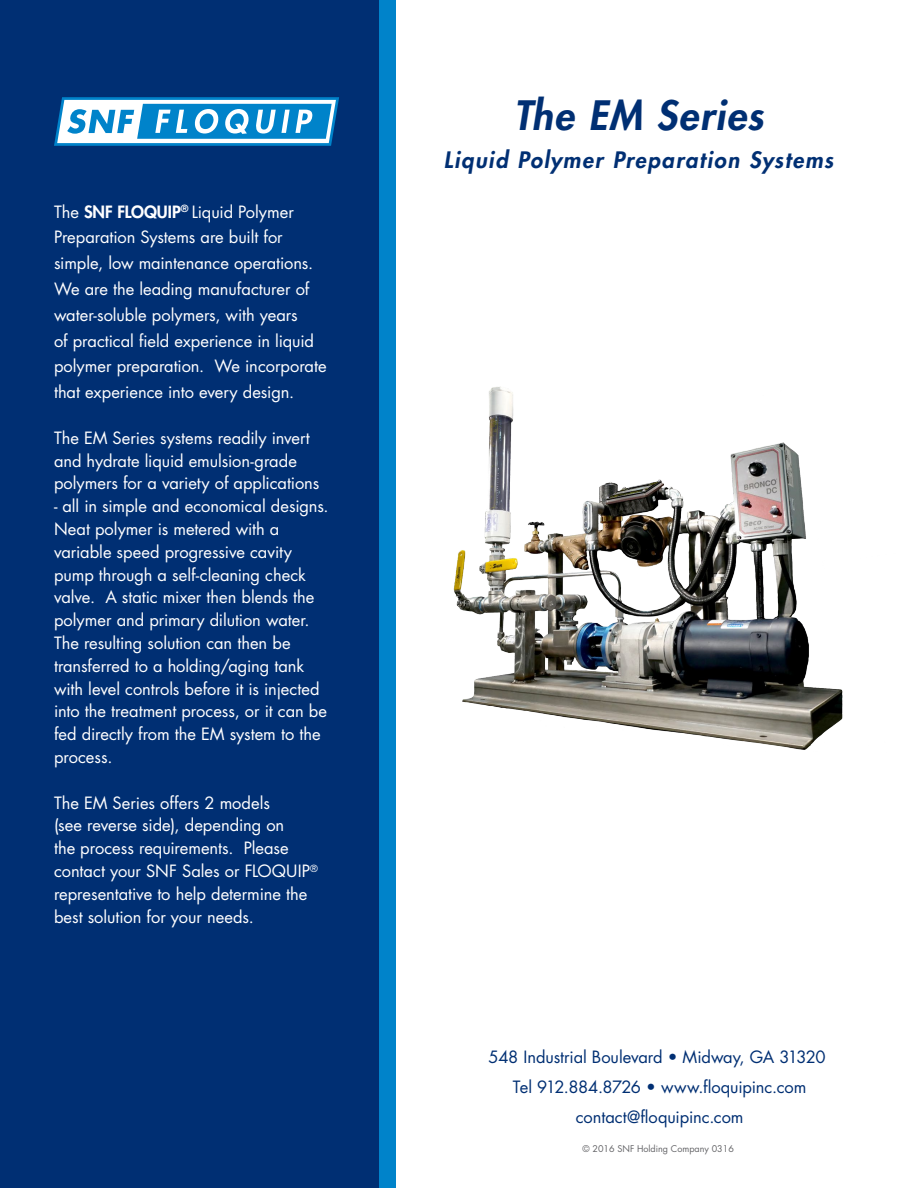
<style>
.page{position:relative;width:918px;height:1188px;background:#fff}
.page>*{position:absolute;margin:0;border:0;box-sizing:border-box;transform-origin:0 0}
.Titles{font:italic 800 39.45px "Futura Std";letter-spacing:.03em;color:#002f73}
.Titles-2{font:italic 800 22.05px "Futura Std";letter-spacing:.07em;color:#002f73}
.t1{font:16.5px/22.8px "Futura Std";letter-spacing:-.005em;color:#fff}
.t2{font:16.5px/30px "Futura Std";letter-spacing:-.005em;color:#002f73;text-align:center}
.body{font:9px "Futura Std";color:#636366}
.s1{font-weight:800}
</style>
<div class="page">
<div style="left:0;top:1px;width:379px;height:1187px;background:#002f73"></div>
<svg style="left:54px;top:97px;width:285px;height:49px;background:#67b2dc"></svg>
<div style="left:379px;top:0;width:17px;height:1188px;background:#0083ca"></div>
<img style="left:453px;top:386px;width:390px;height:364px">
<p class="t1" style="left:54px;top:199px;width:274px;line-height:25.8px">The <span class="s1">SNF FLOQUIP</span><sup>®</sup> Liquid Polymer Preparation Systems are built for simple, low maintenance operations.<br>We are the leading manufacturer of water-soluble polymers, with years<br>of practical field experience in liquid polymer preparation. We incorporate that experience into every design.</p>
<p class="t1" style="left:54px;top:427px;width:267px">The EM Series systems readily invert and hydrate liquid emulsion-grade polymers for a variety of applications</p>
<p class="t1" style="left:54px;top:495px;width:276px">- all in simple and economical designs.<br>Neat polymer is metered with a variable speed progressive cavity pump through a self-cleaning check valve. A static mixer then blends the polymer and primary dilution water.<br>The resulting solution can then be transferred to a holding/aging tank with level controls before it is injected into the treatment process, or it can be fed directly from the EM system to the process.</p>
<p class="t1" style="left:54px;top:791px;width:265px">The EM Series offers 2 models<br>(see reverse side), depending on<br>the process requirements. Please contact your SNF Sales or FLOQUIP<sup>® </sup>representative to help determine the best solution for your needs.</p>
<p class="Titles" style="left:514px;top:90px;width:251px">The EM Series</p>
<p class="Titles-2" style="left:444px;top:145px;width:391px">Liquid Polymer Preparation Systems</p>
<p class="t2" style="left:489px;top:1042px;width:339px">548 Industrial Boulevard • Midway, GA 31320<br>Tel 912.884.8726 • www.floquipinc.com</p>
<p class="t2" style="left:576px;top:1102px;width:169px">contact@floquipinc.com</p>
<p class="body" style="left:583px;top:1143px;width:153px">© 2016 SNF Holding Company 0316</p>
</div>
